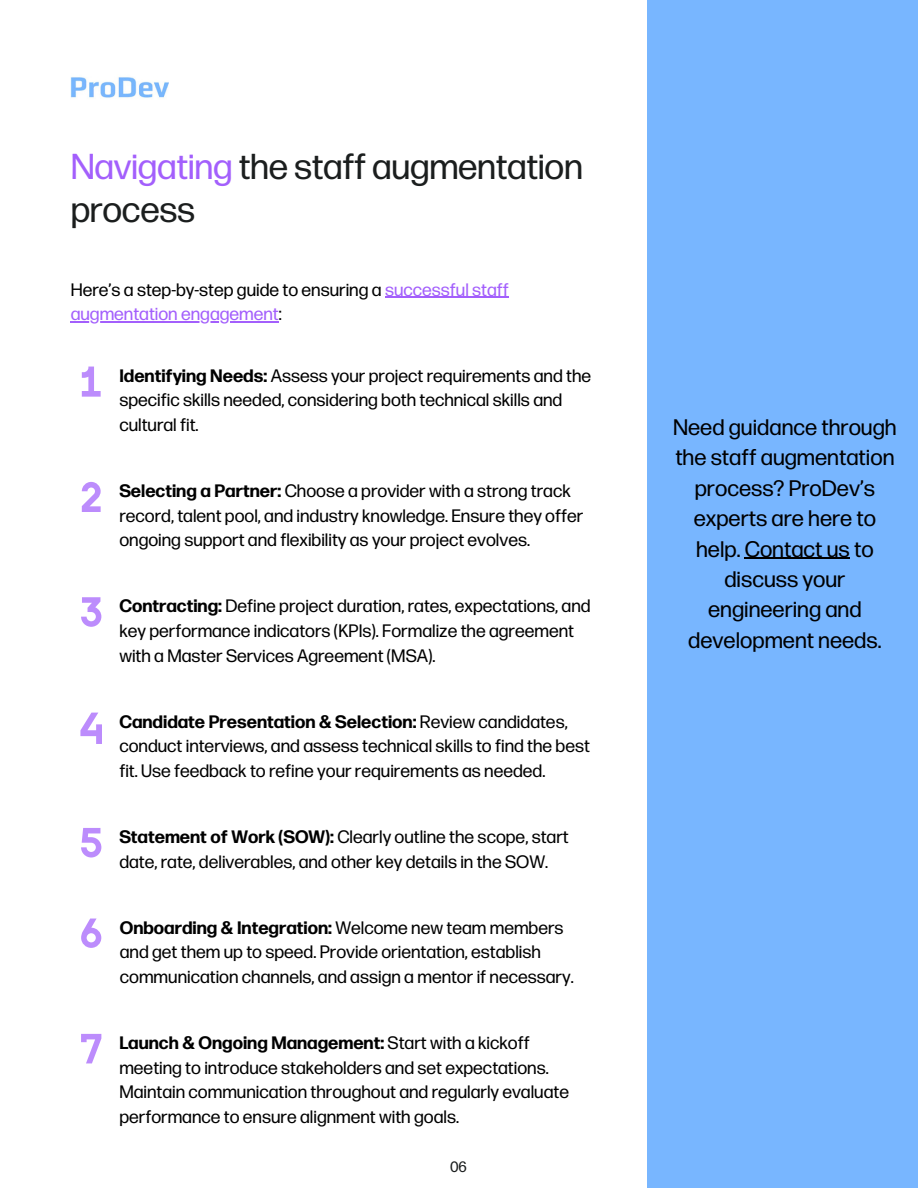
<style>
.page{position:relative;width:918px;height:1188px;background:#fff}
.page>*{position:absolute;margin:0;border:0;box-sizing:border-box;transform-origin:0 0}
.t1{font:36px/42.8px "Forma DJR Text";letter-spacing:-.01em;color:#1b1e1e}
.t2{font:22.5px/30.3px "Forma DJR Text";color:#000;text-align:center}
.t3{font:18px/24.8px "Forma DJR Text";color:#000}
.t4{font:18px "Forma DJR Text";color:#a35ffc}
.t5{font:15px "Forma DJR Text";color:#1b1e1e}
.s1{color:#a35ffc}
.s2{color:#000}
.s3{font-weight:700}
</style>
<div class="page">
<img style="left:70px;top:77px;width:98px;height:21px">
<div style="left:647px;top:0;width:271px;height:1188px;background:#78b6ff"></div>
<hr style="left:385px;top:297px;width:124px;height:1px;background:#a35ffc">
<hr style="left:71px;top:322px;width:208px;height:1px;background:#a35ffc">
<hr style="left:745px;top:558px;width:105px;height:1px;background:#000">
<svg style="left:82px;top:482px;width:19px;height:30px"></svg>
<svg style="left:81px;top:597px;width:20px;height:29px"></svg>
<svg style="left:80px;top:713px;width:22px;height:31px"></svg>
<svg style="left:81px;top:828px;width:20px;height:29px"></svg>
<svg style="left:81px;top:919px;width:20px;height:29px"></svg>
<svg style="left:81px;top:1034px;width:20px;height:29px"></svg>
<svg style="left:82px;top:367px;width:19px;height:30px"></svg>
<p class="t1" style="left:71px;top:147px;width:514px"><span class="s1">Navigating</span> the staff augmentation process</p>
<h1 class="t3" style="left:71px;top:278px;width:440px">Here’s a step-by-step guide to ensuring a <span class="s1">successful staff</span></h1>
<p class="t4" style="left:71px;top:304px;width:213px">augmentation engagement<span class="s2">:</span></p>
<p class="t3" style="left:119px;top:364px;width:473px"><span class="s3">Identifying Needs:</span> Assess your project requirements and the specific skills needed, considering both technical skills and cultural fit.</p>
<p class="t3" style="left:119px;top:479px;width:466px"><span class="s3">Selecting a Partner:</span> Choose a provider with a strong track record, talent pool, and industry knowledge. Ensure they offer ongoing support and flexibility as your project evolves.</p>
<p class="t3" style="left:119px;top:595px;width:473px"><span class="s3">Contracting:</span> Define project duration, rates, expectations, and key performance indicators (KPIs). Formalize the agreement with a Master Services Agreement (MSA).</p>
<p class="t3" style="left:119px;top:710px;width:472px"><span class="s3">Candidate Presentation &amp; Selection:</span> Review candidates, conduct interviews, and assess technical skills to find the best fit. Use feedback to refine your requirements as needed.</p>
<p class="t3" style="left:119px;top:825px;width:451px"><span class="s3">Statement of Work (SOW):</span> Clearly outline the scope, start date, rate, deliverables, and other key details in the SOW.</p>
<p class="t3" style="left:120px;top:916px;width:455px"><span class="s3">Onboarding &amp; Integration:</span> Welcome new team members and get them up to speed. Provide orientation, establish communication channels, and assign a mentor if necessary.</p>
<p class="t3" style="left:119px;top:1031px;width:451px"><span class="s3">Launch &amp; Ongoing Management:</span> Start with a kickoff meeting to introduce stakeholders and set expectations.<br>Maintain communication throughout and regularly evaluate performance to ensure alignment with goals.</p>
<p class="t5" style="left:450px;top:1159px;width:18px">06</p>
<p class="t2" style="left:673px;top:413px;width:225px">Need guidance through the staff augmentation process? ProDev’s experts are here to help. Contact us to discuss your engineering and development needs.</p>
</div>
